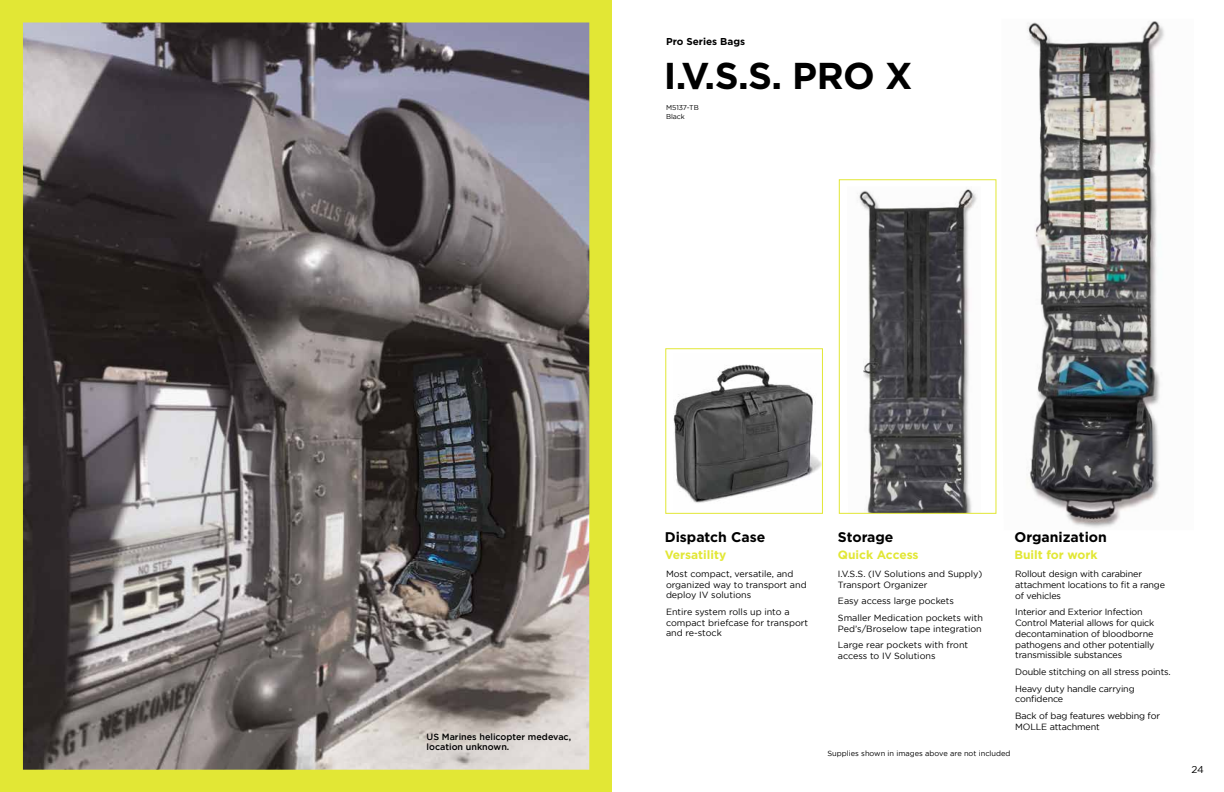
<style>
.page{position:relative;width:1224px;height:792px;background:#fff}
.page>*{position:absolute;margin:0;border:0;box-sizing:border-box;transform-origin:0 0}
.t1{font:700 37.4px "Gotham";color:#000}
.t2{font:700 14px "Gotham";color:#000}
.t3{font:700 12px "Gotham";color:#e2e735}
.t4{font:700 10px "Gotham";color:#000}
.t5{font:10px "Gotham";color:#000}
.t6{font:9px/10.8px "Gotham";letter-spacing:-.015em;color:#000}
.t7{font:500 9px/10.8px "Gotham";color:#000}
.t8{font:7.5px "Gotham";color:#000}
.t9{font:7px/9.1px "Gotham";color:#000}
</style>
<div class="page">
<img style="left:1027px;top:21px;width:137px;height:507px">
<svg style="left:0;top:0;width:612px;height:792px"></svg>
<img style="left:674px;top:364px;width:147px;height:139px">
<img style="left:857px;top:189px;width:120px;height:323px">
<div style="left:665px;top:348px;width:158px;height:166px;border:1px solid #e2e735"></div>
<div style="left:839px;top:179px;width:157px;height:335px;border:1px solid #e2e735"></div>
<p class="t4" style="left:666px;top:36px;width:81px">Pro Series Bags</p>
<h1 class="t1" style="left:664px;top:54px;width:250px">I.V.S.S. PRO X</h1>
<p class="t9" style="left:666px;top:103px;width:34px">M5137-TB<br>Black</p>
<p class="t7" style="left:427px;top:731px;width:146px">US Marines helicopter medevac, location unknown.</p>
<h2 class="t2" style="left:665px;top:528px;width:102px">Dispatch Case</h2>
<h3 class="t3" style="left:665px;top:547px;width:63px">Versatility</h3>
<p class="t6" style="left:666px;top:568px;width:142px">Most compact, versatile, and organized way to transport and deploy IV solutions</p>
<p class="t6" style="left:666px;top:606px;width:144px">Entire system rolls up into a compact briefcase for transport and re-stock</p>
<h2 class="t2" style="left:838px;top:528px;width:57px">Storage</h2>
<h3 class="t3" style="left:838px;top:547px;width:82px">Quick Access</h3>
<p class="t6" style="left:838px;top:568px;width:146px">I.V.S.S. (IV Solutions and Supply)<br>Transport Organizer</p>
<p class="t6" style="left:838px;top:593px;width:147px;line-height:16.6px">Easy access large pockets<br>Smaller Medication pockets with</p>
<p class="t6" style="left:838px;top:620px;width:145px;line-height:16.6px">Ped’s/Broselow tape integration<br>Large rear pockets with front</p>
<p class="t6" style="left:838px;top:650px;width:99px">access to IV Solutions</p>
<h2 class="t2" style="left:1014px;top:528px;width:94px">Organization</h2>
<h3 class="t3" style="left:1014px;top:547px;width:85px">Built for work</h3>
<p class="t6" style="left:1015px;top:568px;width:151px">Rollout design with carabiner attachment locations to fit a range of vehicles</p>
<p class="t6" style="left:1015px;top:607px;width:141px">Interior and Exterior Infection<br>Control Material allows for quick decontamination of bloodborne pathogens and other potentially transmissible substances</p>
<p class="t6" style="left:1015px;top:663px;width:157px;line-height:16.6px">Double stitching on all stress points.<br>Heavy duty handle carrying</p>
<p class="t6" style="left:1015px;top:691px;width:146px;line-height:16.6px">confidence<br>Back of bag features webbing for</p>
<p class="t6" style="left:1015px;top:721px;width:86px">MOLLE attachment</p>
<p class="t8" style="left:828px;top:750px;width:185px">Supplies shown in images above are not included</p>
<p class="t5" style="left:1191px;top:764px;width:14px">24</p>
</div>
